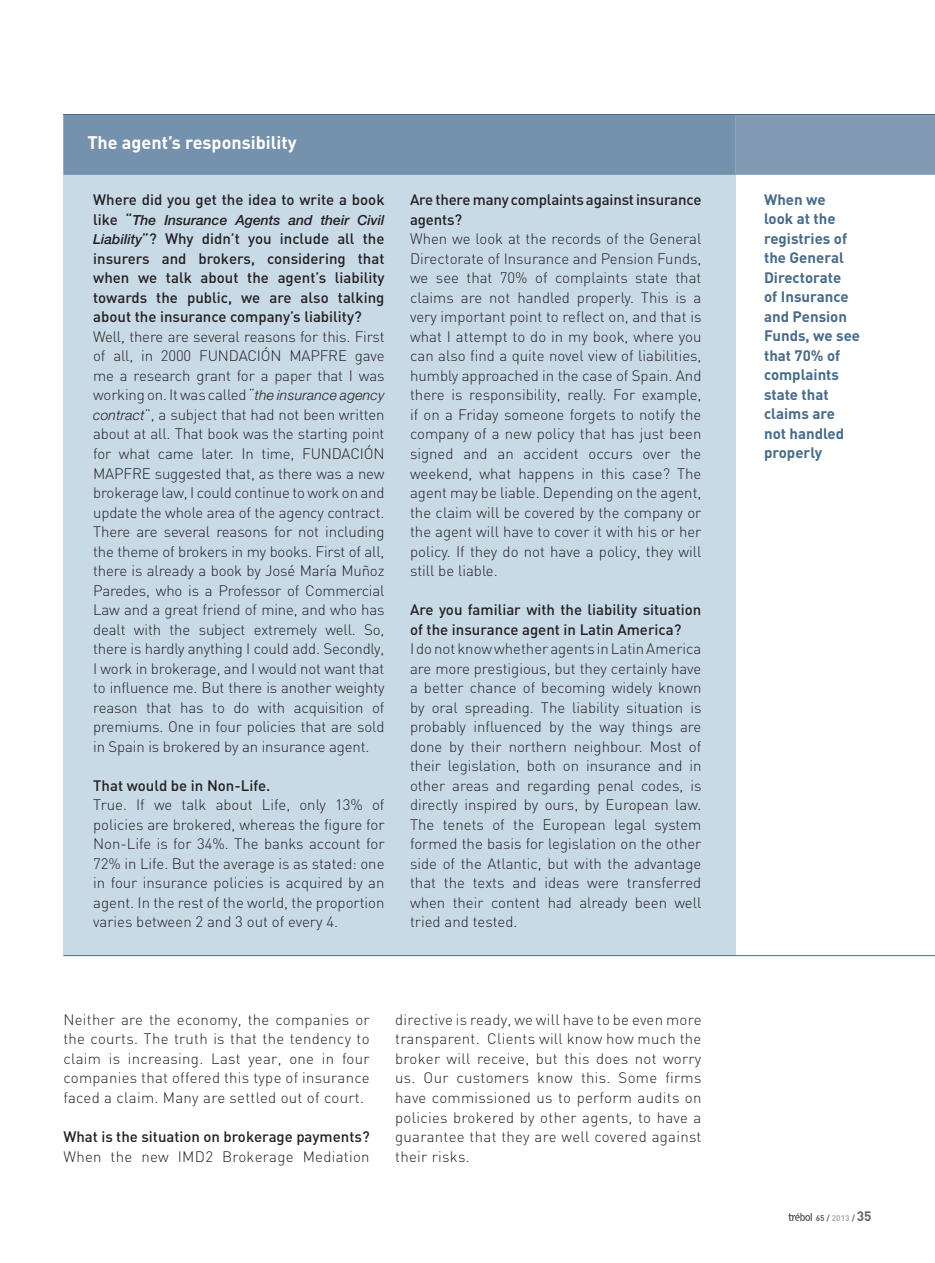
<style>
.page{position:relative;width:935px;height:1263px;background:#fff}
.page>*{position:absolute;margin:0;border:0;box-sizing:border-box;transform-origin:0 0}
.t1{font:700 18px "DIN";color:#fff}
.t2{font:300 15px/19.5px "DIN";color:#231f20;text-align:justify}
.t3{font:500 15px/19.5px "DIN";color:#231f20}
.t4{font:700 15px/19.5px "DIN";color:#466b8c}
.t5{font:300 15px "DIN";letter-spacing:.02em;color:#231f20}
.t6{font:italic 500 13.8px "Helvetica Neue";color:#231f20}
.t7{font:700 8.25px "DIN";color:#67686b}
.s1{font-family:"DIN";font-style:normal;font-size:15px}
.s2{font-family:"Helvetica Neue";font-style:italic;font-size:13.8px}
.s3{color:#aeb0b3}
.s4{font-size:13.5px}
</style>
<div class="page">
<svg style="left:788px;top:1212px;width:24px;height:8px"></svg>
<div style="left:63px;top:114px;width:672px;height:841px;background:#c9dae7"></div>
<hr style="left:63px;top:955px;width:872px;height:1px;background:#466b8c">
<svg style="left:63px;top:114px;width:872px;height:61px;background:#7692ae"></svg>
<p class="t1" style="left:87px;top:136px;width:211px">The agent’s responsibility</p>
<p class="t3" style="left:93px;top:192px;width:293px">Where did you get the idea to write a book</p>
<p class="t6" style="left:93px;top:215px;width:293px"><span class="s1">like “</span>The Insurance Agents and their Civil</p>
<p class="t3" style="left:93px;top:231px;width:293px;text-align:justify"><span class="s2">Liability</span>”? Why didn’t you include all the insurers and brokers, considering that when we talk about the agent’s liability towards the public, we are also talking about the insurance company’s liability?</p>
<p class="t2" style="left:93px;top:328px;width:293px">Well, there are several reasons for this. First of all, in 2000 FUNDACIÓN MAPFRE gave me a research grant for a paper that I was working on. It was called “<span class="s2">the insurance agency contract</span>”, a subject that had not been written about at all. That book was the starting point for what came later. In time, FUNDACIÓN MAPFRE suggested that, as there was a new brokerage law, I could continue to work on and update the whole area of the agency contract.<br>There are several reasons for not including the theme of brokers in my books. First of all, there is already a book by José María Muñoz Paredes, who is a Professor of Commercial Law and a great friend of mine, and who has dealt with the subject extremely well. So, there is hardly anything I could add. Secondly, I work in brokerage, and I would not want that to influence me. But there is another weighty reason that has to do with acquisition of premiums. One in four policies that are sold in Spain is brokered by an insurance agent.</p>
<p class="t3" style="left:93px;top:777px;width:179px">That would be in Non-Life.</p>
<p class="t2" style="left:93px;top:796px;width:293px">True. If we talk about Life, only 13% of policies are brokered, whereas the figure for Non-Life is for 34%. The banks account for 72% in Life. But the average is as stated: one in four insurance policies is acquired by an agent. In the rest of the world, the proportion varies between 2 and 3 out of every 4.</p>
<p class="t3" style="left:410px;top:192px;width:293px">Are there many complaints against insurance agents?</p>
<p class="t2" style="left:410px;top:231px;width:293px">When we look at the records of the General Directorate of Insurance and Pension Funds, we see that 70% of complaints state that claims are not handled properly. This is a very important point to reflect on, and that is what I attempt to do in my book, where you can also find a quite novel view of liabilities, humbly approached in the case of Spain. And there is responsibility, really. For example, if on a Friday someone forgets to notify the company of a new policy that has just been signed and an accident occurs over the weekend, what happens in this case? The agent may be liable. Depending on the agent, the claim will be covered by the company or the agent will have to cover it with his or her policy. If they do not have a policy, they will still be liable.</p>
<p class="t3" style="left:410px;top:601px;width:293px">Are you familiar with the liability situation of the insurance agent in Latin America?</p>
<p class="t2" style="left:410px;top:640px;width:293px">I do not know whether agents in Latin America are more prestigious, but they certainly have a better chance of becoming widely known by oral spreading. The liability situation is probably influenced by the way things are done by their northern neighbour. Most of their legislation, both on insurance and in other areas and regarding penal codes, is directly inspired by ours, by European law.<br>The tenets of the European legal system formed the basis for legislation on the other side of the Atlantic, but with the advantage that the texts and ideas were transferred when their content had already been well tried and tested.</p>
<p class="t2" style="left:63px;top:1011px;width:308px">Neither are the economy, the companies or the courts. The truth is that the tendency to claim is increasing. Last year, one in four companies that offered this type of insurance faced a claim. Many are settled out of court.</p>
<p class="t3" style="left:63px;top:1128px;width:308px">What is the situation on brokerage payments?</p>
<p class="t5" style="left:63px;top:1150px;width:308px">When the new IMD2 Brokerage Mediation</p>
<p class="t2" style="left:395px;top:1011px;width:308px">directive is ready, we will have to be even more transparent. Clients will know how much the broker will receive, but this does not worry us. Our customers know this. Some firms have commissioned us to perform audits on policies brokered by other agents, to have a guarantee that they are well covered against their risks.</p>
<p class="t4" style="left:764px;top:191px;width:98px">When we<br>look at the registries of the General<br>Directorate<br>of Insurance and Pension<br>Funds, we see that 70% of complaints state that claims are not handled properly</p>
<p class="t7" style="left:815px;top:1214px;width:57px">65 / <span class="s3">2013</span> / <span class="s4">35</span></p>
</div>
